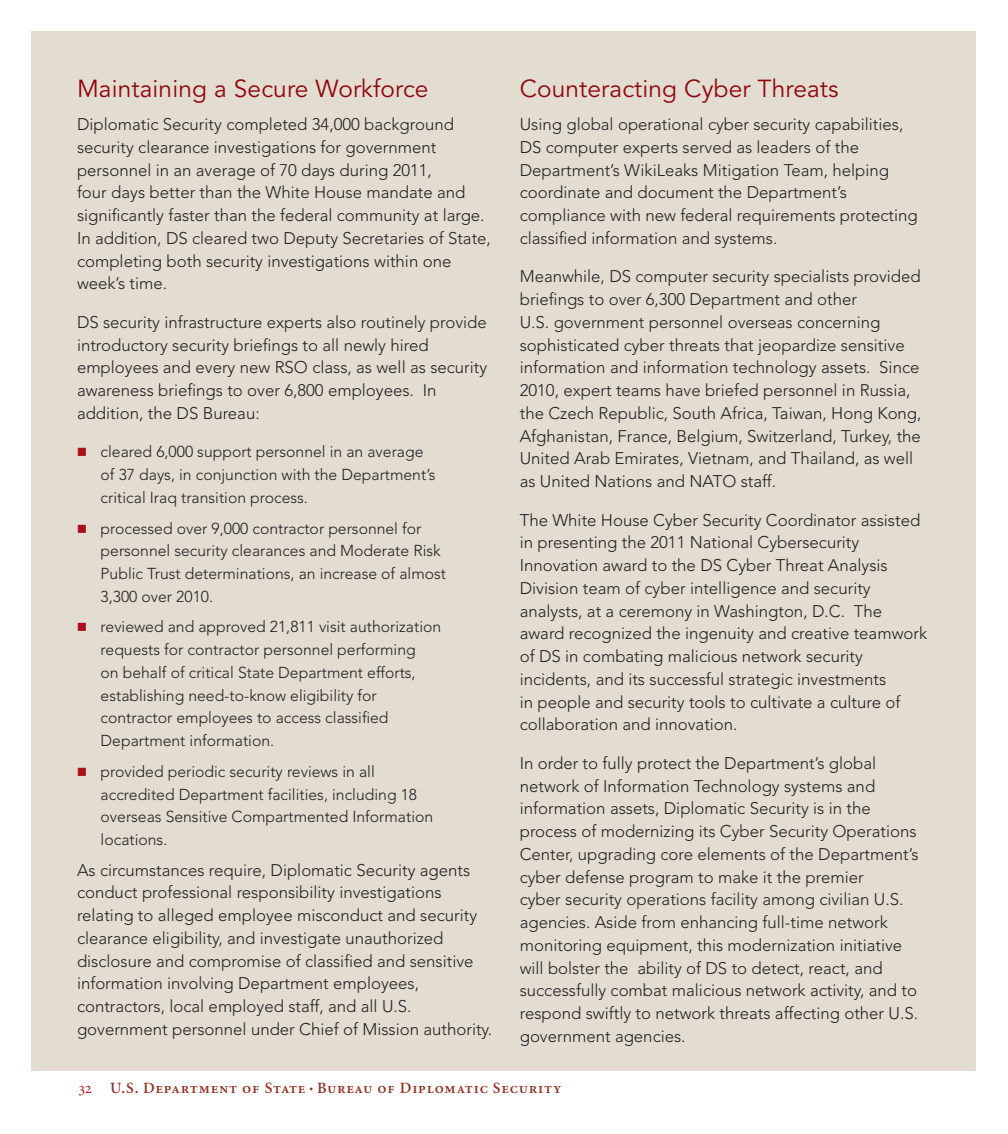
<style>
.page{position:relative;width:1008px;height:1134px;background:#fff}
.page>*{position:absolute;margin:0;border:0;box-sizing:border-box;transform-origin:0 0}
.Main_Header_2{font:24.5px "Avenir";letter-spacing:.005em;color:#91060e}
.Body{font:300 16.8px/22.8px "Avenir";color:#231f20}
.Body_Bullets{font:300 15.75px/22.8px "Avenir";color:#231f20}
.t1{font:15.75px "Minion Semibold SC";letter-spacing:.05em;color:#913225}
.s1{font-family:"Minion Regular SC";color:#c01522}
.s2{font-size:12.25px}
</style>
<div class="page">
<div style="left:32px;top:32px;width:944px;height:1039px;background:#e2ddd0"></div>
<p class="Main_Header_2" style="left:77px;top:75px;width:353px">Maintaining a Secure Workforce</p>
<p class="Body" style="left:77px;top:113px;width:416px">Diplomatic Security completed 34,000 background security clearance investigations for government personnel in an average of 70 days during 2011,<br>four days better than the White House mandate and significantly faster than the federal community at large.<br>In addition, DS cleared two Deputy Secretaries of State, completing both security investigations within one week’s time.</p>
<p class="Body" style="left:77px;top:311px;width:412px">DS security infrastructure experts also routinely provide introductory security briefings to all newly hired employees and every new RSO class, as well as security awareness briefings to over 6,800 employees. In addition, the DS Bureau:</p>
<p class="Body_Bullets" style="left:101px;top:441px;width:336px">cleared 6,000 support personnel in an average of 37 days, in conjunction with the Department’s critical Iraq transition process.</p>
<p class="Body_Bullets" style="left:101px;top:517px;width:347px">processed over 9,000 contractor personnel for personnel security clearances and Moderate Risk Public Trust determinations, an increase of almost 3,300 over 2010.</p>
<p class="Body_Bullets" style="left:101px;top:616px;width:342px">reviewed and approved 21,811 visit authorization requests for contractor personnel performing<br>on behalf of critical State Department efforts, establishing need-to-know eligibility for contractor employees to access classified Department information.</p>
<p class="Body_Bullets" style="left:101px;top:760px;width:334px">provided periodic security reviews in all accredited Department facilities, including 18 overseas Sensitive Compartmented Information locations.</p>
<p class="Body" style="left:77px;top:859px;width:417px">As circumstances require, Diplomatic Security agents conduct professional responsibility investigations relating to alleged employee misconduct and security clearance eligibility, and investigate unauthorized disclosure and compromise of classified and sensitive information involving Department employees, contractors, local employed staff, and all U.S. government personnel under Chief of Mission authority.</p>
<p class="Main_Header_2" style="left:520px;top:75px;width:320px">Counteracting Cyber Threats</p>
<p class="Body" style="left:520px;top:113px;width:400px">Using global operational cyber security capabilities, DS computer experts served as leaders of the Department’s WikiLeaks Mitigation Team, helping coordinate and document the Department’s compliance with new federal requirements protecting classified information and systems.</p>
<p class="Body" style="left:520px;top:265px;width:403px">Meanwhile, DS computer security specialists provided briefings to over 6,300 Department and other<br>U.S. government personnel overseas concerning sophisticated cyber threats that jeopardize sensitive information and information technology assets. Since 2010, expert teams have briefed personnel in Russia, the Czech Republic, South Africa, Taiwan, Hong Kong, Afghanistan, France, Belgium, Switzerland, Turkey, the United Arab Emirates, Vietnam, and Thailand, as well as United Nations and NATO staff.</p>
<p class="Body" style="left:520px;top:509px;width:409px">The White House Cyber Security Coordinator assisted in presenting the 2011 National Cybersecurity Innovation award to the DS Cyber Threat Analysis Division team of cyber intelligence and security analysts, at a ceremony in Washington, D.C. The award recognized the ingenuity and creative teamwork of DS in combating malicious network security incidents, and its successful strategic investments<br>in people and security tools to cultivate a culture of collaboration and innovation.</p>
<p class="Body" style="left:520px;top:752px;width:400px">In order to fully protect the Department’s global network of Information Technology systems and information assets, Diplomatic Security is in the process of modernizing its Cyber Security Operations Center, upgrading core elements of the Department’s cyber defense program to make it the premier<br>cyber security operations facility among civilian U.S. agencies. Aside from enhancing full-time network monitoring equipment, this modernization initiative will bolster the ability of DS to detect, react, and successfully combat malicious network activity, and to respond swiftly to network threats affecting other U.S. government agencies.</p>
<p class="t1" style="left:79px;top:1080px;width:484px"><span class="s1">32</span> U.S. Department of State <span class="s2">•</span> Bureau of Diplomatic Security</p>
</div>
